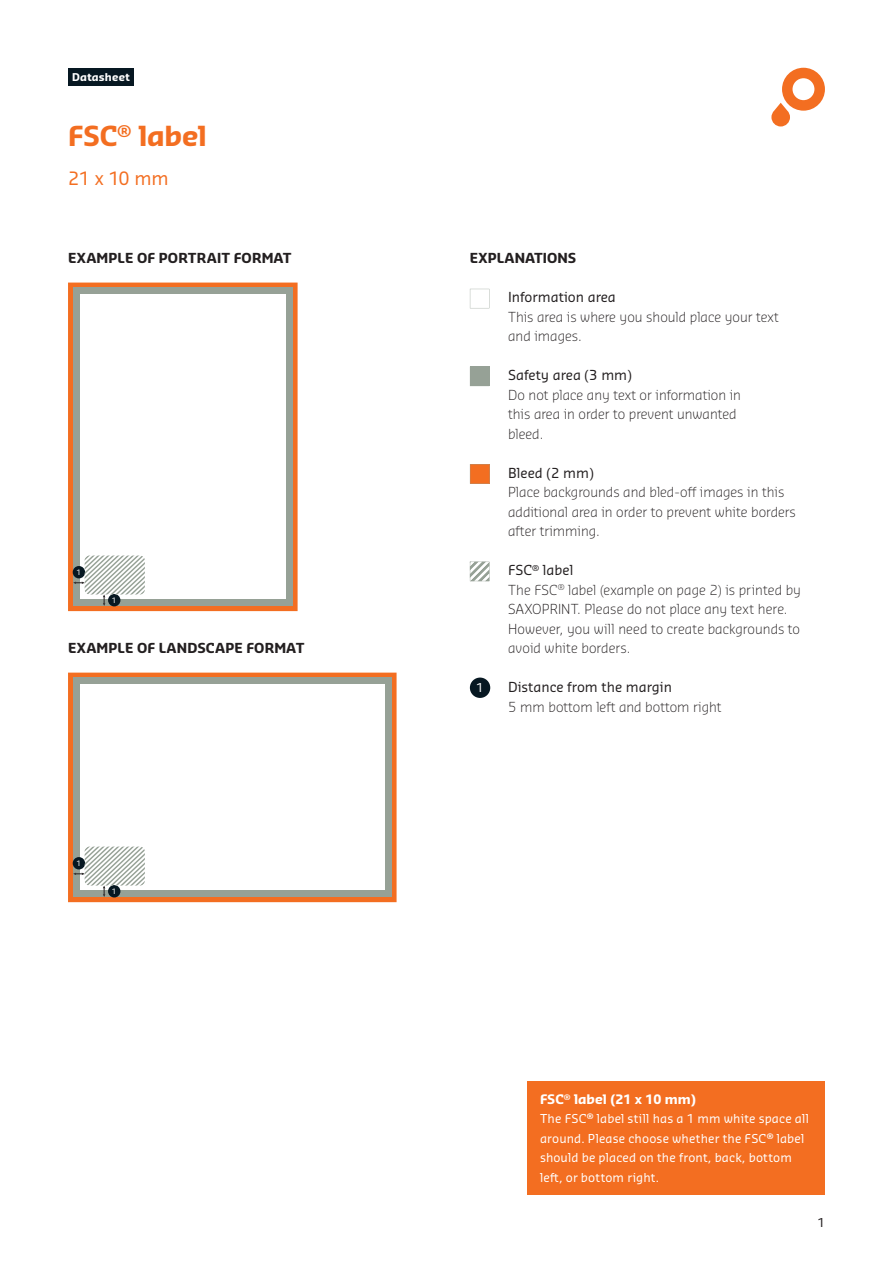
<style>
.page{position:relative;width:893px;height:1263px;background:#fff}
.page>*{position:absolute;margin:0;border:0;box-sizing:border-box;transform-origin:0 0}
.Headline{font:700 27px "Sansa Pro";letter-spacing:-.01em;color:#f36e21}
.Headline-2{font:18px "Sansa Pro";color:#f36e21}
.t1{font:300 13.5px/19.5px "Sansa Pro";color:#231f20}
.t2{font:13.5px "Sansa Pro";color:#231f20}
.t3{font:700 13.5px "Sansa Pro";letter-spacing:.01em;color:#231f20}
.t4{font:700 12.75px "Sansa Pro";color:#fff}
.t5{font:12px/19.5px "Sansa Pro";letter-spacing:.015em;color:#fff}
.t6{font:12px "Sansa Pro";color:#231f20}
.Aufzählungszeichen{font:700 10.5px "Sansa Pro";letter-spacing:.02em;color:#fff}
.t7{font:7.35px "Sansa Pro";color:#fff}
.s1{font-size:12.9px}
</style>
<div class="page">
<svg style="left:771px;top:68px;width:54px;height:58px"></svg>
<div style="left:527px;top:1081px;width:298px;height:114px;background:#f36e21"></div>
<svg style="left:470px;top:367px;width:19px;height:19px"></svg>
<svg style="left:470px;top:289px;width:19px;height:19px"></svg>
<svg style="left:470px;top:464px;width:19px;height:20px"></svg>
<svg style="left:470px;top:562px;width:20px;height:20px"></svg>
<div style="left:470px;top:677px;width:20px;height:21px;background:#071822;border-radius:50%"></div>
<svg style="left:68px;top:283px;width:230px;height:328px;fill:#f36e21"></svg>
<div style="left:73px;top:288px;width:219px;height:318px;background:#96a196"></div>
<div style="left:80px;top:295px;width:206px;height:304px;background:#fff"></div>
<svg style="left:68px;top:673px;width:329px;height:229px;fill:#f36e21"></svg>
<div style="left:73px;top:678px;width:318px;height:219px;background:#96a196"></div>
<div style="left:80px;top:685px;width:304px;height:205px;background:#fff"></div>
<svg style="left:73px;top:846px;width:72px;height:51px"></svg>
<svg style="left:73px;top:555px;width:72px;height:51px"></svg>
<div style="left:68px;top:68px;width:66px;height:17px;background:#071822"></div>
<p class="Aufzählungszeichen" style="left:72px;top:70px;width:59px">Datasheet</p>
<p class="Headline" style="left:68px;top:117px;width:140px">FSC<sup>®</sup> label</p>
<p class="Headline-2" style="left:68px;top:166px;width:102px">21 x 10 mm</p>
<p class="t3" style="left:68px;top:249px;width:225px">EXAMPLE OF PORTRAIT FORMAT</p>
<p class="t7" style="left:77px;top:567px;width:6px">1</p>
<p class="t7" style="left:112px;top:595px;width:6px">1</p>
<p class="t3" style="left:68px;top:639px;width:238px">EXAMPLE OF LANDSCAPE FORMAT</p>
<p class="t7" style="left:77px;top:858px;width:6px">1</p>
<p class="t7" style="left:112px;top:886px;width:6px">1</p>
<p class="t3" style="left:470px;top:249px;width:108px">EXPLANATIONS</p>
<p class="t2" style="left:508px;top:288px;width:109px">Information area</p>
<p class="t1" style="left:508px;top:307px;width:272px">This area is where you should place your text</p>
<p class="t1" style="left:508px;top:326px;width:75px">and images.</p>
<p class="t2" style="left:508px;top:366px;width:125px">Safety area (3 mm)</p>
<p class="t1" style="left:508px;top:385px;width:234px">Do not place any text or information in</p>
<p class="t1" style="left:508px;top:404px;width:230px">this area in order to prevent unwanted</p>
<p class="t1" style="left:508px;top:424px;width:37px">bleed.</p>
<p class="t2" style="left:508px;top:463px;width:87px">Bleed (2 mm)</p>
<p class="t1" style="left:508px;top:482px;width:278px">Place backgrounds and bled-off images in this</p>
<p class="t1" style="left:508px;top:502px;width:289px">additional area in order to prevent white borders</p>
<p class="t1" style="left:508px;top:521px;width:93px">after trimming.</p>
<p class="t2" style="left:508px;top:561px;width:67px">FSC<sup>®</sup> label</p>
<p class="t1" style="left:508px;top:580px;width:294px">The FSC<sup>®</sup> label (example on page 2) is printed by<br>SAXOPRINT. Please do not place any text here.</p>
<p class="t1" style="left:508px;top:619px;width:293px">However, you will need to create backgrounds to</p>
<p class="t1" style="left:508px;top:638px;width:124px">avoid white borders.</p>
<p class="t2" style="left:508px;top:678px;width:165px">Distance from the margin</p>
<p class="t1" style="left:508px;top:697px;width:215px">5 mm bottom left and bottom right</p>
<p class="t5" style="left:476px;top:677px;width:9px">1</p>
<p class="t4" style="left:540px;top:1090px;width:158px"><span class="s1">FSC</span><sup>®</sup> <span class="s1">labe</span>l (21 x 10 mm)</p>
<p class="t5" style="left:540px;top:1109px;width:270px">The FSC<sup>®</sup> label still has a 1 mm white space all around. Please choose whether the FSC<sup>®</sup> label should be placed on the front, back, bottom left, or bottom right.</p>
<p class="t6" style="left:817px;top:1214px;width:9px">1</p>
</div>
